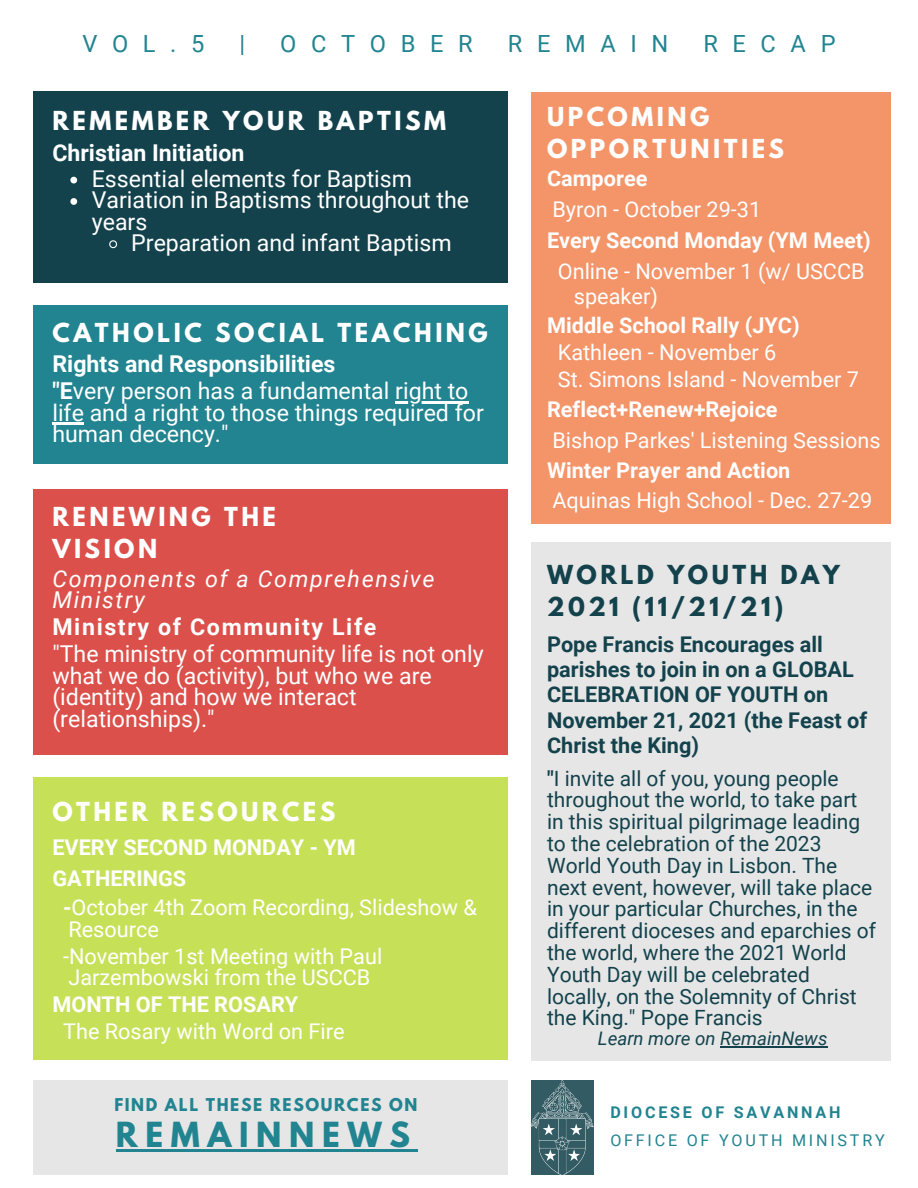
<style>
.page{position:relative;width:918px;height:1188px;background:#fff}
.page>*{position:absolute;margin:0;border:0;box-sizing:border-box;transform-origin:0 0}
.t1{font:700 30.6px "League Spartan";letter-spacing:.25em;color:#218490}
.t2{font:23.7px "Roboto";letter-spacing:.62em;color:#218490}
.t3{font:23.25px/21.3px "Roboto";color:#fff}
.t4{font:700 23.25px/31.5px "League Spartan";letter-spacing:.15em;color:#fff}
.t5{font:700 23.25px "Roboto";color:#fff}
.t6{font:italic 23.25px/21.3px "Roboto";letter-spacing:.07em;color:#fff}
.t7{font:700 23.25px "League Spartan";letter-spacing:.15em;color:#13424c}
.t8{font:700 23.25px "Roboto";letter-spacing:.07em;color:#fff}
.t9{font:21.75px "Roboto";color:#fff}
.t10{font:700 21.75px/31.2px "Roboto";color:#fff}
.t11{font:700 21.6px/25.2px "Roboto";color:#13424c}
.t12{font:21px/21.8px "Roboto";color:#13424c}
.t13{font:italic 18.6px "Roboto";color:#13424c}
.t14{font:16.2px "Roboto";letter-spacing:.17em;color:#218490}
.t15{font:700 16.2px "Roboto";letter-spacing:.17em;color:#218490}
.t16{font:700 15.6px "League Spartan";letter-spacing:.105em;color:#218490}
.s1{font-weight:700}
</style>
<div class="page">
<div style="left:33px;top:92px;width:475px;height:191px;background:#13424c"></div>
<div style="left:33px;top:305px;width:475px;height:158px;background:#218490"></div>
<div style="left:33px;top:489px;width:475px;height:266px;background:#db504a"></div>
<div style="left:33px;top:1081px;width:475px;height:94px;background:#e6e6e6"></div>
<div style="left:33px;top:778px;width:475px;height:282px;background:#c6e158"></div>
<div style="left:531px;top:92px;width:360px;height:432px;background:#f49469"></div>
<div style="left:531px;top:542px;width:360px;height:519px;background:#e6e6e6"></div>
<img style="left:531px;top:1081px;width:63px;height:94px">
<hr style="left:395px;top:401px;width:74px;height:3px;background:#fff">
<hr style="left:52px;top:423px;width:32px;height:2px;background:#fff">
<svg style="left:70px;top:177px;width:7px;height:6px"></svg>
<svg style="left:70px;top:198px;width:7px;height:7px"></svg>
<svg style="left:109px;top:240px;width:9px;height:9px"></svg>
<hr style="left:116px;top:1149px;width:302px;height:3px;background:#218490">
<hr style="left:720px;top:1047px;width:107px;height:1px;background:#13424c">
<p class="t2" style="left:82px;top:30px;width:123px">VOL.5</p>
<p class="t2" style="left:239px;top:30px;width:7px">|</p>
<p class="t2" style="left:280px;top:30px;width:194px">OCTOBER</p>
<p class="t2" style="left:508px;top:30px;width:162px">REMAIN</p>
<p class="t2" style="left:703px;top:30px;width:134px">RECAP</p>
<p class="t4" style="left:52px;top:108px;width:395px">REMEMBER YOUR BAPTISM</p>
<p class="t3" style="left:92px;top:168px;width:322px">Essential elements for Baptism</p>
<p class="t3" style="left:92px;top:190px;width:379px">Variation in Baptisms throughout the years</p>
<p class="t3" style="left:131px;top:232px;width:322px">Preparation and infant Baptism</p>
<p class="t5" style="left:52px;top:139px;width:194px">Christian Initiation</p>
<p class="t4" style="left:52px;top:320px;width:437px">CATHOLIC SOCIAL TEACHING</p>
<p class="t5" style="left:52px;top:351px;width:285px">Rights and Responsibilities</p>
<p class="t3" style="left:52px;top:381px;width:433px"><span class="s1">"E</span>very person has a fundamental right to life and a right to those things required for human decency."</p>
<p class="t4" style="left:52px;top:504px;width:225px">RENEWING THE<br>VISION</p>
<p class="t6" style="left:52px;top:568px;width:384px">Components of a Comprehensive<br>Ministry</p>
<p class="t8" style="left:52px;top:614px;width:326px">Ministry of Community Life</p>
<p class="t3" style="left:52px;top:644px;width:433px">"The ministry of community life is not only what we do (activity), but who we are (identity) and how we interact (relationships)."</p>
<p class="t4" style="left:52px;top:799px;width:284px">OTHER RESOURCES</p>
<p class="t10" style="left:52px;top:832px;width:305px">EVERY SECOND MONDAY - YM<br>GATHERINGS</p>
<p class="t9" style="left:63px;top:895px;width:415px"><span class="s1">-</span>October 4th Zoom Recording, Slideshow &amp;</p>
<p class="t9" style="left:68px;top:917px;width:92px">Resource</p>
<p class="t9" style="left:63px;top:944px;width:321px">-November 1st Meeting with Paul</p>
<p class="t9" style="left:68px;top:965px;width:303px">Jarzembowski from the USCCB</p>
<p class="t10" style="left:52px;top:989px;width:247px">MONTH OF THE ROSARY</p>
<p class="t9" style="left:63px;top:1019px;width:283px">The Rosary with Word on Fire</p>
<p class="t16" style="left:114px;top:1097px;width:305px">FIND ALL THESE RESOURCES ON</p>
<p class="t1" style="left:116px;top:1120px;width:296px">REMAINNEWS</p>
<p class="t4" style="left:547px;top:104px;width:239px">UPCOMING<br>OPPORTUNITIES</p>
<p class="t10" style="left:547px;top:163px;width:102px">Camporee</p>
<p class="t9" style="left:552px;top:197px;width:210px">Byron - October 29-31</p>
<p class="t10" style="left:547px;top:225px;width:325px">Every Second Monday (YM Meet)</p>
<p class="t9" style="left:558px;top:259px;width:308px">Online - November 1 (w/ USCCB</p>
<p class="t9" style="left:574px;top:283px;width:85px">speaker)</p>
<p class="t10" style="left:547px;top:310px;width:254px">Middle School Rally (JYC)</p>
<p class="t9" style="left:558px;top:340px;width:220px">Kathleen - November 6</p>
<p class="t9" style="left:558px;top:367px;width:303px">St. Simons Island - November 7</p>
<p class="t10" style="left:547px;top:394px;width:232px">Reflect+Renew+Rejoice</p>
<p class="t9" style="left:552px;top:427px;width:330px">Bishop Parkes' Listening Sessions</p>
<p class="t10" style="left:547px;top:455px;width:245px">Winter Prayer and Action</p>
<p class="t9" style="left:552px;top:488px;width:321px">Aquinas High School - Dec. 27-29</p>
<p class="t7" style="left:547px;top:563px;width:294px">WORLD YOUTH DAY</p>
<p class="t7" style="left:547px;top:595px;width:238px">2021 (11/21/21)</p>
<p class="t11" style="left:547px;top:632px;width:322px">Pope Francis Encourages all parishes to join in on a GLOBAL<br>CELEBRATION OF YOUTH on<br>November 21, 2021 (the Feast of<br>Christ the King)</p>
<p class="t12" style="left:547px;top:767px;width:330px"><span class="s1">"</span>I invite all of you, young people throughout the world, to take part in this spiritual pilgrimage leading to the celebration of the 2023<br>World Youth Day in Lisbon. The next event, however, will take place in your particular Churches, in the different dioceses and eparchies of the world, where the 2021 World<br>Youth Day will be celebrated locally, on the Solemnity of Christ the King." Pope Francis</p>
<p class="t13" style="left:598px;top:1028px;width:231px">Learn more on RemainNews</p>
<p class="t15" style="left:610px;top:1103px;width:232px">DIOCESE OF SAVANNAH</p>
<p class="t14" style="left:610px;top:1131px;width:276px">OFFICE OF YOUTH MINISTRY</p>
</div>
